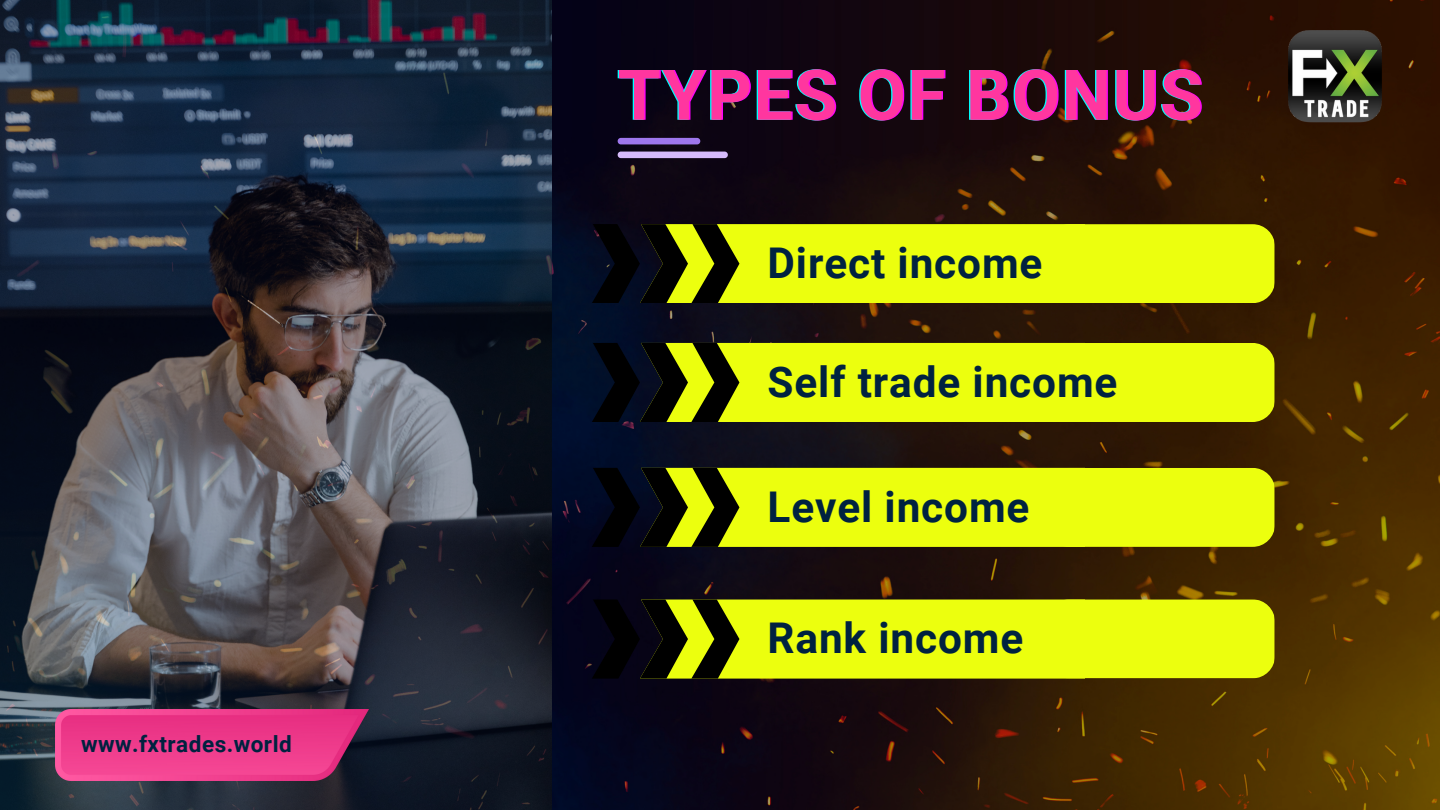
<style>
.page{position:relative;width:1440px;height:810px;background:#fff}
.page>*{position:absolute;margin:0;border:0;box-sizing:border-box;transform-origin:0 0}
.t1{font:700 70px "Roboto";letter-spacing:.02em;color:#0ff}
.t2{font:700 42.4px "Roboto";letter-spacing:.02em;color:#002240}
.t3{font:700 22.6px "Roboto";letter-spacing:.02em;color:#002240}
</style>
<div class="page">
<img style="left:552px;top:0;width:888px;height:810px">
<img style="left:0;top:0;width:552px;height:810px">
<svg style="left:592px;top:224px;width:682px;height:79px;background:#c5d40d"></svg>
<svg style="left:592px;top:343px;width:682px;height:79px;background:#c5d50d"></svg>
<svg style="left:592px;top:468px;width:682px;height:79px;background:#c4d50d"></svg>
<svg style="left:592px;top:599px;width:682px;height:79px;background:#c4d30c"></svg>
<svg style="left:618px;top:138px;width:82px;height:6px"></svg>
<svg style="left:618px;top:152px;width:110px;height:6px"></svg>
<img style="left:55px;top:709px;width:314px;height:72px">
<img style="left:1288px;top:29px;width:94px;height:94px">
<p class="t3" style="left:81px;top:731px;width:212px">www.fxtrades.world</p>
<h1 class="t1" style="left:616px;top:55px;width:587px">TYPES OF BONUS</h1>
<p class="t2" style="left:768px;top:239px;width:276px">Direct income</p>
<p class="t2" style="left:768px;top:357px;width:351px">Self trade income</p>
<p class="t2" style="left:768px;top:482px;width:263px">Level income</p>
<p class="t2" style="left:768px;top:614px;width:257px">Rank income</p>
</div>
